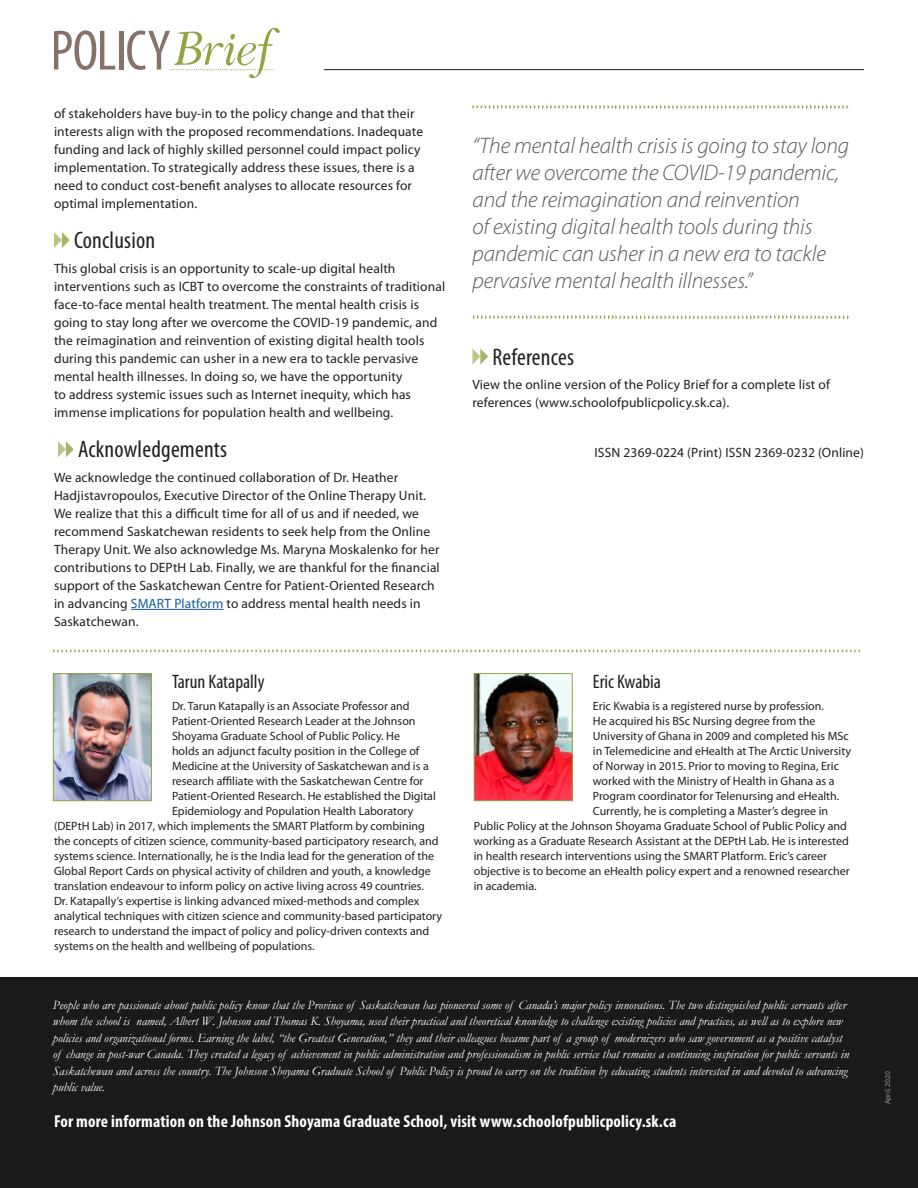
<style>
.page{position:relative;width:918px;height:1188px;background:#fff}
.page>*{position:absolute;margin:0;border:0;box-sizing:border-box;transform-origin:0 0}
.MAIN_TITLE{font:condensed 24px "Myriad Pro";letter-spacing:.01em;color:#231f20}
.ITALICIZED_QUOTE{font:italic 300 22.5px/27px "Myriad Pro";letter-spacing:-.005em;color:#57585a}
.WRITER_NAME{font:condensed 19.5px "Myriad Pro";color:#231f20}
.t1{font:700 condensed 17.25px "Myriad Pro";letter-spacing:.01em;color:#fff}
.MAIN_COPY{font:13.5px/18px "Myriad Pro";letter-spacing:.01em;color:#231f20}
.t2{font:italic 12.75px/16.5px "Garamond";color:#fff}
.WRITER_BIO{font:12px "Myriad Pro";color:#231f20}
.t3{font:7.5px "Myriad Pro";color:#939598}
.s1{color:#175d9e}
</style>
<div class="page">
<hr style="left:324px;top:69px;width:540px;height:1px;background:#18181a">
<svg style="left:54px;top:30px;width:61px;height:40px"></svg>
<hr style="left:119px;top:31px;width:4px;height:39px;background:#877269">
<svg style="left:127px;top:28px;width:153px;height:50px"></svg>
<div style="left:0;top:977px;width:918px;height:211px;background:#1a1a1c"></div>
<svg style="left:53px;top:649px;width:808px;height:4px"></svg>
<img style="left:55px;top:675px;width:95px;height:124px">
<div style="left:53px;top:673px;width:99px;height:128px;border:1px solid #93a445"></div>
<hr style="left:131px;top:609px;width:93px;height:1px;background:#175d9e">
<svg style="left:54px;top:232px;width:16px;height:16px"></svg>
<svg style="left:58px;top:441px;width:16px;height:16px"></svg>
<svg style="left:472px;top:349px;width:16px;height:15px"></svg>
<img style="left:476px;top:675px;width:95px;height:124px">
<div style="left:474px;top:673px;width:99px;height:128px;border:1px solid #93a445"></div>
<svg style="left:472px;top:105px;width:376px;height:4px"></svg>
<svg style="left:473px;top:315px;width:376px;height:4px"></svg>
<p class="MAIN_COPY" style="left:54px;top:104px;width:371px">of stakeholders have buy-in to the policy change and that their interests align with the proposed recommendations. Inadequate funding and lack of highly skilled personnel could impact policy implementation. To strategically address these issues, there is a need to conduct cost-benefit analyses to allocate resources for optimal implementation.</p>
<p class="MAIN_TITLE" style="left:74px;top:226px;width:83px">Conclusion</p>
<p class="MAIN_COPY" style="left:54px;top:259px;width:393px">This global crisis is an opportunity to scale-up digital health interventions such as ICBT to overcome the constraints of traditional face-to-face mental health treatment. The mental health crisis is going to stay long after we overcome the COVID-19 pandemic, and the reimagination and reinvention of existing digital health tools during this pandemic can usher in a new era to tackle pervasive mental health illnesses. In doing so, we have the opportunity<br>to address systemic issues such as Internet inequity, which has immense implications for population health and wellbeing.</p>
<p class="MAIN_TITLE" style="left:78px;top:435px;width:151px">Acknowledgements</p>
<p class="MAIN_COPY" style="left:54px;top:468px;width:387px">We acknowledge the continued collaboration of Dr. Heather Hadjistavropoulos, Executive Director of the Online Therapy Unit.<br>We realize that this a difficult time for all of us and if needed, we recommend Saskatchewan residents to seek help from the Online Therapy Unit. We also acknowledge Ms. Maryna Moskalenko for her contributions to DEPtH Lab. Finally, we are thankful for the financial support of the Saskatchewan Centre for Patient-Oriented Research in advancing <span class="s1">SMART Platform</span> to address mental health needs in Saskatchewan.</p>
<p class="WRITER_NAME" style="left:172px;top:670px;width:94px">Tarun Katapally</p>
<p class="WRITER_BIO" style="left:172px;top:698px;width:239px">Dr. Tarun Katapally is an Associate Professor and</p>
<p class="WRITER_BIO" style="left:172px;top:713px;width:245px">Patient-Oriented Research Leader at the Johnson</p>
<p class="WRITER_BIO" style="left:172px;top:728px;width:230px">Shoyama Graduate School of Public Policy. He</p>
<p class="WRITER_BIO" style="left:172px;top:743px;width:249px">holds an adjunct faculty position in the College of</p>
<p class="WRITER_BIO" style="left:172px;top:758px;width:258px">Medicine at the University of Saskatchewan and is a</p>
<p class="WRITER_BIO" style="left:172px;top:773px;width:253px">research affiliate with the Saskatchewan Centre for</p>
<p class="WRITER_BIO" style="left:172px;top:788px;width:265px">Patient-Oriented Research. He established the Digital</p>
<p class="WRITER_BIO" style="left:172px;top:803px;width:243px">Epidemiology and Population Health Laboratory</p>
<p class="WRITER_BIO" style="left:54px;top:818px;width:372px">(DEPtH Lab) in 2017, which implements the SMART Platform by combining</p>
<p class="WRITER_BIO" style="left:54px;top:833px;width:386px">the concepts of citizen science, community-based participatory research, and</p>
<p class="WRITER_BIO" style="left:54px;top:848px;width:382px">systems science. Internationally, he is the India lead for the generation of the</p>
<p class="WRITER_BIO" style="left:54px;top:863px;width:378px">Global Report Cards on physical activity of children and youth, a knowledge</p>
<p class="WRITER_BIO" style="left:54px;top:878px;width:372px">translation endeavour to inform policy on active living across 49 countries.</p>
<p class="WRITER_BIO" style="left:54px;top:893px;width:367px">Dr. Katapally’s expertise is linking advanced mixed-methods and complex</p>
<p class="WRITER_BIO" style="left:54px;top:908px;width:390px">analytical techniques with citizen science and community-based participatory</p>
<p class="WRITER_BIO" style="left:54px;top:923px;width:377px">research to understand the impact of policy and policy-driven contexts and</p>
<p class="WRITER_BIO" style="left:54px;top:938px;width:262px">systems on the health and wellbeing of populations.</p>
<p class="ITALICIZED_QUOTE" style="left:472px;top:132px;width:378px">“The mental health crisis is going to stay long after we overcome the COVID-19 pandemic, and the reimagination and reinvention<br>of existing digital health tools during this pandemic can usher in a new era to tackle pervasive mental health illnesses.”</p>
<p class="MAIN_TITLE" style="left:493px;top:342px;width:83px">References</p>
<p class="MAIN_COPY" style="left:472px;top:376px;width:359px">View the online version of the Policy Brief for a complete list of references (www.schoolofpublicpolicy.sk.ca).</p>
<p class="MAIN_COPY" style="left:595px;top:443px;width:271px">ISSN 2369-0224 (Print) ISSN 2369-0232 (Online)</p>
<p class="WRITER_NAME" style="left:593px;top:670px;width:70px">Eric Kwabia</p>
<p class="WRITER_BIO" style="left:593px;top:698px;width:232px">Eric Kwabia is a registered nurse by profession.</p>
<p class="WRITER_BIO" style="left:593px;top:713px;width:224px">He acquired his BSc Nursing degree from the</p>
<p class="WRITER_BIO" style="left:593px;top:728px;width:257px">University of Ghana in 2009 and completed his MSc</p>
<p class="WRITER_BIO" style="left:593px;top:743px;width:260px">in Telemedicine and eHealth at The Arctic University</p>
<p class="WRITER_BIO" style="left:593px;top:758px;width:248px">of Norway in 2015. Prior to moving to Regina, Eric</p>
<p class="WRITER_BIO" style="left:593px;top:773px;width:243px">worked with the Ministry of Health in Ghana as a</p>
<p class="WRITER_BIO" style="left:593px;top:788px;width:248px">Program coordinator for Telenursing and eHealth.</p>
<p class="WRITER_BIO" style="left:593px;top:803px;width:237px">Currently, he is completing a Master’s degree in</p>
<p class="WRITER_BIO" style="left:474px;top:818px;width:375px">Public Policy at the Johnson Shoyama Graduate School of Public Policy and</p>
<p class="WRITER_BIO" style="left:474px;top:833px;width:377px">working as a Graduate Research Assistant at the DEPtH Lab. He is interested</p>
<p class="WRITER_BIO" style="left:474px;top:848px;width:355px">in health research interventions using the SMART Platform. Eric’s career</p>
<p class="WRITER_BIO" style="left:474px;top:863px;width:377px">objective is to become an eHealth policy expert and a renowned researcher</p>
<p class="WRITER_BIO" style="left:474px;top:878px;width:64px">in academia.</p>
<p class="t2" style="left:53px;top:996px;width:798px">People who are passionate about public policy know that the Province of Saskatchewan has pioneered some of Canada’s major policy innovations. The two distinguished public servants after whom the school is named, Albert W. Johnson and Thomas K. Shoyama, used their practical and theoretical knowledge to challenge existing policies and practices, as well as to explore new policies and organizational forms. Earning the label, “the Greatest Generation,” they and their colleagues became part of a group of modernizers who saw government as a positive catalyst of change in post-war Canada. They created a legacy of achievement in public administration and professionalism in public service that remains a continuing inspiration for public servants in Saskatchewan and across the country. The Johnson Shoyama Graduate School of Public Policy is proud to carry on the tradition by educating students interested in and devoted to advancing public value.</p>
<h3 class="t1" style="left:54px;top:1111px;width:624px">For more information on the Johnson Shoyama Graduate School, visit www.schoolofpublicpolicy.sk.ca</h3>
<p class="t3" style="left:883px;top:1104px;width:35px;rotate:-90deg">April, 2020</p>
</div>
